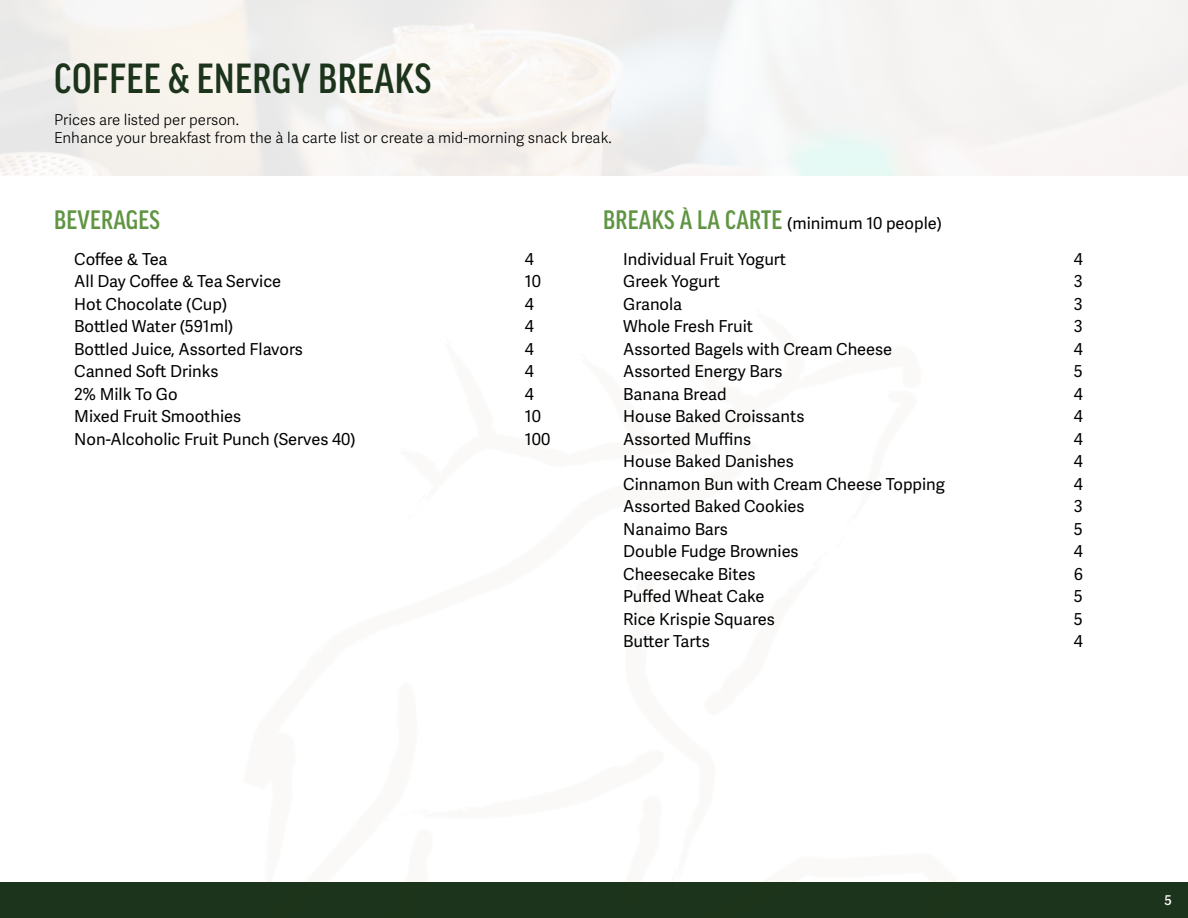
<style>
.page{position:relative;width:1188px;height:918px;background:#fff}
.page>*{position:absolute;margin:0;border:0;box-sizing:border-box;transform-origin:0 0}
.Description{font:500 condensed 45px "Good Headline Pro";letter-spacing:.01em;color:#1c341b}
.Subheads{font:500 condensed 28.5px "Good Headline Pro";letter-spacing:.01em;color:#5f9542}
.Items_List{font:16.5px "Adelle Sans";color:#000}
.Subheads-2{font:16.5px "Adelle Sans";color:#000}
.Description-2{font:300 15px/18px "Adelle Sans";color:#000}
.t1{font:600 13.5px "Adelle Sans";color:#fff}
.s1{font-family:"Good Headline Pro";font-weight:500;font-stretch:condensed;font-size:28.5px;color:#5f9542}
</style>
<div class="page">
<div style="left:0;top:882px;width:1188px;height:36px;background:#1c341b"></div>
<p class="Description" style="left:54px;top:57px;width:379px">COFFEE &amp; ENERGY BREAKS</p>
<p class="Description-2" style="left:54px;top:111px;width:559px">Prices are listed per person.<br>Enhance your breakfast from the à la carte list or create a mid-morning snack break.</p>
<p class="Subheads" style="left:54px;top:206px;width:107px">BEVERAGES</p>
<p class="Items_List" style="left:74px;top:250px;width:95px">Coffee &amp; Tea</p>
<p class="Items_List" style="left:525px;top:250px;width:11px">4</p>
<p class="Items_List" style="left:74px;top:272px;width:209px">All Day Coffee &amp; Tea Service</p>
<p class="Items_List" style="left:525px;top:272px;width:18px">10</p>
<p class="Items_List" style="left:74px;top:295px;width:155px">Hot Chocolate (Cup)</p>
<p class="Items_List" style="left:525px;top:295px;width:11px">4</p>
<p class="Items_List" style="left:74px;top:317px;width:161px">Bottled Water (591ml)</p>
<p class="Items_List" style="left:525px;top:317px;width:11px">4</p>
<p class="Items_List" style="left:74px;top:340px;width:230px">Bottled Juice, Assorted Flavors</p>
<p class="Items_List" style="left:525px;top:340px;width:11px">4</p>
<p class="Items_List" style="left:74px;top:362px;width:146px">Canned Soft Drinks</p>
<p class="Items_List" style="left:525px;top:362px;width:11px">4</p>
<p class="Items_List" style="left:74px;top:385px;width:105px">2% Milk To Go</p>
<p class="Items_List" style="left:525px;top:385px;width:11px">4</p>
<p class="Items_List" style="left:74px;top:407px;width:168px">Mixed Fruit Smoothies</p>
<p class="Items_List" style="left:525px;top:407px;width:18px">10</p>
<p class="Items_List" style="left:74px;top:430px;width:283px">Non-Alcoholic Fruit Punch (Serves 40)</p>
<p class="Items_List" style="left:525px;top:430px;width:27px">100</p>
<p class="Subheads-2" style="left:603px;top:214px;width:340px"><span class="s1">BREAKS À LA CARTE</span> (minimum 10 people)</p>
<p class="Items_List" style="left:623px;top:250px;width:164px">Individual Fruit Yogurt</p>
<p class="Items_List" style="left:1074px;top:250px;width:11px">4</p>
<p class="Items_List" style="left:623px;top:272px;width:98px">Greek Yogurt</p>
<p class="Items_List" style="left:1074px;top:272px;width:10px">3</p>
<p class="Items_List" style="left:623px;top:295px;width:61px">Granola</p>
<p class="Items_List" style="left:1074px;top:295px;width:10px">3</p>
<p class="Items_List" style="left:623px;top:317px;width:131px">Whole Fresh Fruit</p>
<p class="Items_List" style="left:1074px;top:317px;width:10px">3</p>
<p class="Items_List" style="left:623px;top:340px;width:271px">Assorted Bagels with Cream Cheese</p>
<p class="Items_List" style="left:1074px;top:340px;width:11px">4</p>
<p class="Items_List" style="left:623px;top:362px;width:161px">Assorted Energy Bars</p>
<p class="Items_List" style="left:1074px;top:362px;width:10px">5</p>
<p class="Items_List" style="left:623px;top:385px;width:105px">Banana Bread</p>
<p class="Items_List" style="left:1074px;top:385px;width:11px">4</p>
<p class="Items_List" style="left:623px;top:407px;width:183px">House Baked Croissants</p>
<p class="Items_List" style="left:1074px;top:407px;width:11px">4</p>
<p class="Items_List" style="left:623px;top:430px;width:129px">Assorted Muffins</p>
<p class="Items_List" style="left:1074px;top:430px;width:11px">4</p>
<p class="Items_List" style="left:623px;top:452px;width:172px">House Baked Danishes</p>
<p class="Items_List" style="left:1074px;top:452px;width:11px">4</p>
<p class="Items_List" style="left:623px;top:475px;width:323px">Cinnamon Bun with Cream Cheese Topping</p>
<p class="Items_List" style="left:1074px;top:475px;width:11px">4</p>
<p class="Items_List" style="left:623px;top:497px;width:183px">Assorted Baked Cookies</p>
<p class="Items_List" style="left:1074px;top:497px;width:10px">3</p>
<p class="Items_List" style="left:623px;top:520px;width:106px">Nanaimo Bars</p>
<p class="Items_List" style="left:1074px;top:520px;width:10px">5</p>
<p class="Items_List" style="left:623px;top:542px;width:177px">Double Fudge Brownies</p>
<p class="Items_List" style="left:1074px;top:542px;width:11px">4</p>
<p class="Items_List" style="left:623px;top:565px;width:134px">Cheesecake Bites</p>
<p class="Items_List" style="left:1074px;top:565px;width:11px">6</p>
<p class="Items_List" style="left:623px;top:587px;width:143px">Puffed Wheat Cake</p>
<p class="Items_List" style="left:1074px;top:587px;width:10px">5</p>
<p class="Items_List" style="left:623px;top:610px;width:153px">Rice Krispie Squares</p>
<p class="Items_List" style="left:1074px;top:610px;width:10px">5</p>
<p class="Items_List" style="left:623px;top:632px;width:88px">Butter Tarts</p>
<p class="Items_List" style="left:1074px;top:632px;width:11px">4</p>
<p class="t1" style="left:1165px;top:892px;width:9px">5</p>
</div>
